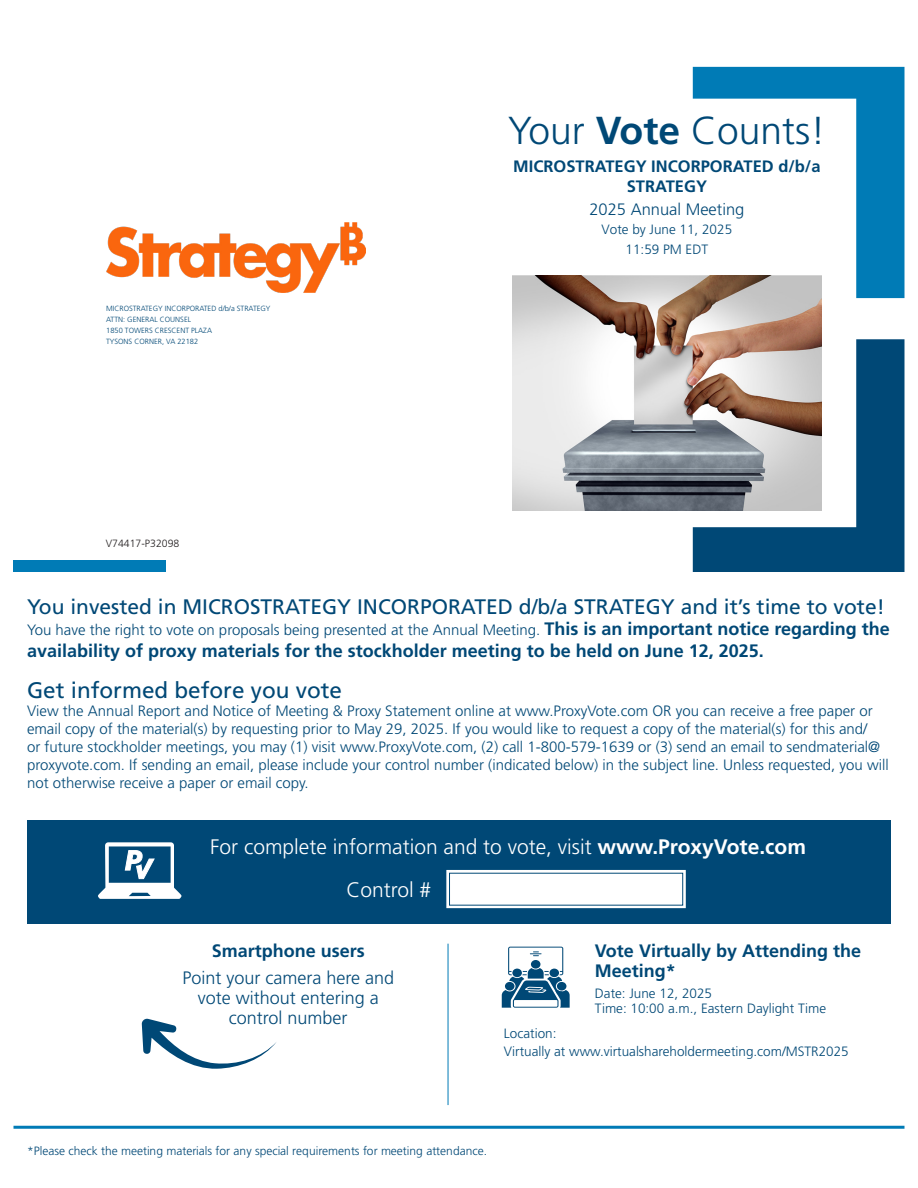
<style>
.page{position:relative;width:918px;height:1188px;background:#fff}
.page>*{position:absolute;margin:0;border:0;box-sizing:border-box;transform-origin:0 0}
.t1{font:300 39px "Frutiger";color:#004876}
.t2{font:22.5px "Frutiger";color:#004876}
.t3{font:21px "Frutiger";color:#004876}
.t4{font:300 21px "Frutiger";color:#fff}
.t5{font:700 18px/19.5px "Frutiger";color:#004876}
.t6{font:300 18px/19.8px "Frutiger";color:#004876;text-align:center}
.t7{font:700 16.5px/19.8px "Frutiger";color:#004876;text-align:center}
.t8{font:300 16.5px "Frutiger";color:#004876}
.t9{font:300 15px/18px "Frutiger";color:#004876}
.Arial_9{font:300 13.5px "Frutiger";color:#004876}
.t10{font:300 12px "Frutiger";color:#004876}
.t11{font:300 10.5px "Frutiger";color:#231f20}
.t12{font:300 7.5px "Frutiger";color:#004876}
.s1{font-weight:700}
.s2{font-weight:700;font-size:18px}
</style>
<div class="page">
<svg style="left:693px;top:67px;width:211px;height:231px"></svg>
<svg style="left:693px;top:339px;width:211px;height:233px;fill:#004876"></svg>
<img style="left:512px;top:276px;width:310px;height:234px">
<div style="left:14px;top:561px;width:152px;height:11px;background:#007bb6"></div>
<svg style="left:502px;top:947px;width:68px;height:61px"></svg>
<hr style="left:448px;top:944px;width:1px;height:161px;background:#007bb6">
<hr style="left:14px;top:1126px;width:890px;height:3px;background:#007bb6">
<svg style="left:142px;top:1019px;width:135px;height:50px"></svg>
<div style="left:27px;top:820px;width:864px;height:104px;background:#004876"></div>
<div style="left:446px;top:870px;width:240px;height:38px;background:#fff;border:2px solid #fff"></div>
<svg style="left:98px;top:842px;width:83px;height:57px"></svg>
<img style="left:106px;top:222px;width:259px;height:70px">
<p class="t1" style="left:508px;top:109px;width:319px">Your <span class="s1">Vote</span> Counts!</p>
<p class="t12" style="left:106px;top:304px;width:166px">MICROSTRATEGY INCORPORATED d/b/a STRATEGY</p>
<p class="t12" style="left:106px;top:315px;width:86px">ATTN: GENERAL COUNSEL</p>
<p class="t12" style="left:106px;top:326px;width:107px">1850 TOWERS CRESCENT PLAZA</p>
<p class="t12" style="left:106px;top:338px;width:94px">TYSONS CORNER, VA 22182</p>
<p class="t11" style="left:106px;top:538px;width:75px">V74417-P32098</p>
<p class="t7" style="left:513px;top:156px;width:309px">MICROSTRATEGY INCORPORATED d/b/a<br>STRATEGY</p>
<p class="t8" style="left:589px;top:200px;width:156px">2025 Annual Meeting</p>
<p class="Arial_9" style="left:602px;top:222px;width:132px">Vote by June 11, 2025</p>
<p class="Arial_9" style="left:626px;top:241px;width:84px">11:59 PM EDT</p>
<p class="t3" style="left:27px;top:594px;width:859px">You invested in MICROSTRATEGY INCORPORATED d/b/a STRATEGY and it’s time to vote!</p>
<p class="t9" style="left:27px;top:621px;width:864px">You have the right to vote on proposals being presented at the Annual Meeting. <span class="s2">This is an important notice regarding the</span></p>
<p class="t5" style="left:27px;top:641px;width:738px">availability of proxy materials for the stockholder meeting to be held on June 12, 2025.</p>
<p class="t2" style="left:27px;top:677px;width:317px">Get informed before you vote</p>
<p class="t9" style="left:27px;top:702px;width:863px">View the Annual Report and Notice of Meeting &amp; Proxy Statement online at www.ProxyVote.com OR you can receive a free paper or email copy of the material(s) by requesting prior to May 29, 2025. If you would like to request a copy of the material(s) for this and/<br>or future stockholder meetings, you may (1) visit www.ProxyVote.com, (2) call 1-800-579-1639 or (3) send an email to sendmaterial@ proxyvote.com. If sending an email, please include your control number (indicated below) in the subject line. Unless requested, you will not otherwise receive a paper or email copy.</p>
<p class="t4" style="left:210px;top:835px;width:597px">For complete information and to vote, visit <span class="s1">www.ProxyVote.com</span></p>
<p class="t4" style="left:346px;top:878px;width:86px">Control #</p>
<p class="t5" style="left:212px;top:941px;width:155px">Smartphone users</p>
<p class="t6" style="left:182px;top:968px;width:213px">Point your camera here and vote without entering a control number</p>
<p class="t5" style="left:595px;top:941px;width:268px">Vote Virtually by Attending the<br>Meeting*</p>
<p class="Arial_9" style="left:595px;top:985px;width:119px">Date: June 12, 2025</p>
<p class="Arial_9" style="left:595px;top:1000px;width:233px">Time: 10:00 a.m., Eastern Daylight Time</p>
<p class="Arial_9" style="left:504px;top:1025px;width:54px">Location:</p>
<p class="Arial_9" style="left:504px;top:1043px;width:346px">Virtually at www.virtualshareholdermeeting.com/MSTR2025</p>
<p class="t10" style="left:27px;top:1144px;width:462px">*Please check the meeting materials for any special requirements for meeting attendance.</p>
</div>
